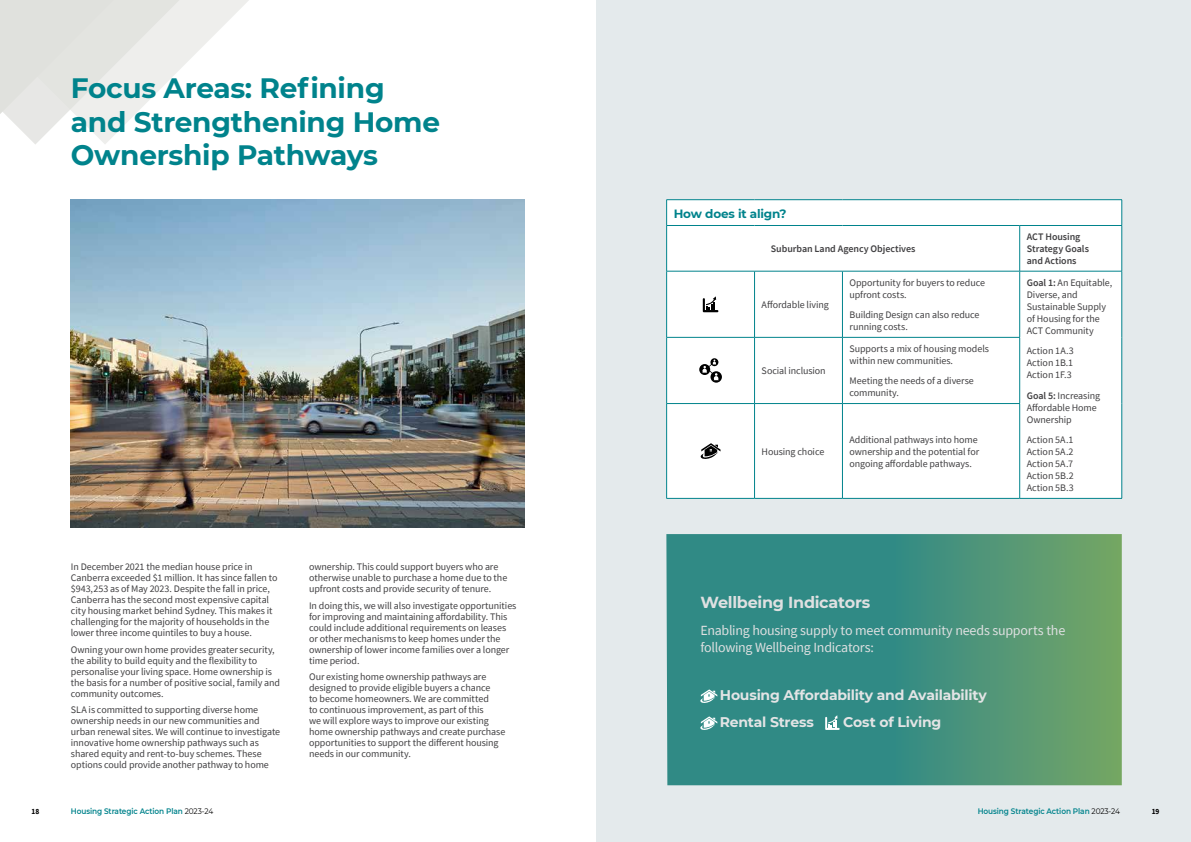
<style>
.page{position:relative;width:1191px;height:842px;background:#fff}
.page>*{position:absolute;margin:0;border:0;box-sizing:border-box;transform-origin:0 0}
.t1{font:700 28px/33.6px "Montserrat";letter-spacing:-.01em;color:#00838c}
.t2{font:700 16px "Montserrat";letter-spacing:-.02em;color:#dfe0e1}
.t3{font:14px/16.8px "Source Sans Pro";letter-spacing:-.02em;color:#dfe0e1}
.t4{font:700 14px/27px "Montserrat";letter-spacing:-.015em;color:#e3e4e5}
.t5{font:700 12px "Montserrat";letter-spacing:-.015em;color:#00838c}
.t6{font:10px/11px "Source Sans Pro";letter-spacing:-.01em;color:#414042}
.t7{font:600 10px/12px "Source Sans Pro";letter-spacing:-.005em;color:#414042}
.t8{font:600 8px "Montserrat";letter-spacing:-.01em;color:#00838c;scale:.92 1}
.t9{font:700 8px "Source Sans Pro";color:#000;scale:.92 1}
.s1{font-weight:600}
.s2{font-weight:400;color:#000}
</style>
<div class="page">
<svg style="left:0;top:0;width:249px;height:144px"></svg>
<div style="left:596px;top:0;width:595px;height:842px;background:#e4eaec"></div>
<svg style="left:666px;top:534px;width:455px;height:251px;background:#43917d"></svg>
<svg style="left:700px;top:689px;width:17px;height:15px"></svg>
<svg style="left:700px;top:716px;width:17px;height:15px"></svg>
<svg style="left:825px;top:715px;width:14px;height:15px"></svg>
<img style="left:71px;top:199px;width:453px;height:328px">
<svg style="left:667px;top:200px;width:454px;height:298px"></svg>
<hr style="left:666px;top:199px;width:88px;height:1px;background:#00838c">
<svg style="left:666px;top:200px;width:1px;height:25px"></svg>
<hr style="left:754px;top:199px;width:88px;height:1px;background:#00838c">
<hr style="left:842px;top:199px;width:177px;height:1px;background:#00838c">
<hr style="left:1019px;top:199px;width:103px;height:1px;background:#00838c">
<svg style="left:1121px;top:200px;width:1px;height:25px"></svg>
<hr style="left:666px;top:225px;width:88px;height:1px;background:#00838c">
<hr style="left:666px;top:226px;width:1px;height:45px;background:#00838c">
<hr style="left:754px;top:225px;width:88px;height:1px;background:#00838c">
<hr style="left:842px;top:225px;width:177px;height:1px;background:#00838c">
<hr style="left:1019px;top:225px;width:103px;height:1px;background:#00838c">
<hr style="left:1019px;top:226px;width:1px;height:45px;background:#00838c">
<hr style="left:1121px;top:226px;width:1px;height:45px;background:#00838c">
<hr style="left:666px;top:271px;width:88px;height:1px;background:#00838c">
<hr style="left:666px;top:271px;width:1px;height:66px;background:#00838c">
<hr style="left:754px;top:271px;width:88px;height:1px;background:#00838c">
<hr style="left:754px;top:271px;width:1px;height:66px;background:#00838c">
<hr style="left:842px;top:271px;width:177px;height:1px;background:#00838c">
<hr style="left:842px;top:271px;width:1px;height:66px;background:#00838c">
<hr style="left:1019px;top:271px;width:103px;height:1px;background:#00838c">
<hr style="left:1019px;top:271px;width:1px;height:66px;background:#00838c">
<hr style="left:1121px;top:271px;width:1px;height:66px;background:#00838c">
<hr style="left:666px;top:337px;width:88px;height:1px;background:#00838c">
<hr style="left:666px;top:338px;width:1px;height:65px;background:#00838c">
<hr style="left:754px;top:337px;width:88px;height:1px;background:#00838c">
<hr style="left:754px;top:338px;width:1px;height:65px;background:#00838c">
<hr style="left:842px;top:337px;width:178px;height:1px;background:#00838c">
<hr style="left:842px;top:338px;width:1px;height:65px;background:#00838c">
<hr style="left:1019px;top:338px;width:1px;height:65px;background:#00838c">
<hr style="left:1121px;top:337px;width:1px;height:66px;background:#00838c">
<hr style="left:666px;top:403px;width:88px;height:1px;background:#00838c">
<hr style="left:666px;top:404px;width:1px;height:94px;background:#00838c">
<hr style="left:754px;top:403px;width:88px;height:1px;background:#00838c">
<hr style="left:754px;top:404px;width:1px;height:94px;background:#00838c">
<hr style="left:842px;top:403px;width:178px;height:1px;background:#00838c">
<hr style="left:842px;top:404px;width:1px;height:94px;background:#00838c">
<hr style="left:1019px;top:404px;width:1px;height:94px;background:#00838c">
<hr style="left:1121px;top:403px;width:1px;height:95px;background:#00838c">
<hr style="left:666px;top:498px;width:88px;height:1px;background:#00838c">
<hr style="left:754px;top:498px;width:88px;height:1px;background:#00838c">
<hr style="left:842px;top:498px;width:177px;height:1px;background:#00838c">
<hr style="left:1019px;top:498px;width:103px;height:1px;background:#00838c">
<svg style="left:703px;top:296px;width:15px;height:16px"></svg>
<svg style="left:699px;top:358px;width:23px;height:25px"></svg>
<svg style="left:700px;top:443px;width:20px;height:17px"></svg>
<h1 class="t1" style="left:71px;top:70px;width:371px">Focus Areas: Refining and Strengthening Home<br>Ownership Pathways</h1>
<p class="t6" style="left:71px;top:561px;width:208px">In December 2021 the median house price in Canberra exceeded $1 million. It has since fallen to $943,253 as of May 2023. Despite the fall in price, Canberra has the second most expensive capital city housing market behind Sydney. This makes it challenging for the majority of households in the lower three income quintiles to buy a house.</p>
<p class="t6" style="left:71px;top:644px;width:211px">Owning your own home provides greater security, the ability to build equity and the flexibility to personalise your living space. Home ownership is the basis for a number of positive social, family and community outcomes.</p>
<p class="t6" style="left:71px;top:704px;width:211px">SLA is committed to supporting diverse home ownership needs in our new communities and urban renewal sites. We will continue to investigate innovative home ownership pathways such as shared equity and rent-to-buy schemes. These options could provide another pathway to home</p>
<p class="t6" style="left:309px;top:561px;width:200px">ownership. This could support buyers who are otherwise unable to purchase a home due to the upfront costs and provide security of tenure.</p>
<p class="t6" style="left:309px;top:600px;width:209px">In doing this, we will also investigate opportunities for improving and maintaining affordability. This could include additional requirements on leases or other mechanisms to keep homes under the ownership of lower income families over a longer time period.</p>
<p class="t6" style="left:309px;top:671px;width:198px">Our existing home ownership pathways are designed to provide eligible buyers a chance<br>to become homeowners. We are committed<br>to continuous improvement, as part of this<br>we will explore ways to improve our existing home ownership pathways and create purchase opportunities to support the different housing needs in our community.</p>
<p class="t5" style="left:673px;top:205px;width:114px">How does it align?</p>
<p class="t7" style="left:771px;top:243px;width:146px">Suburban Land Agency Objectives</p>
<p class="t6" style="left:761px;top:299px;width:69px">Affordable living</p>
<p class="t6" style="left:761px;top:365px;width:66px">Social inclusion</p>
<p class="t6" style="left:761px;top:446px;width:64px">Housing choice</p>
<p class="t6" style="left:849px;top:276px;width:137px;line-height:12px">Opportunity for buyers to reduce upfront costs.</p>
<p class="t6" style="left:849px;top:309px;width:132px;line-height:12px">Building Design can also reduce running costs.</p>
<p class="t6" style="left:849px;top:343px;width:141px;line-height:12px">Supports a mix of housing models within new communities.</p>
<p class="t6" style="left:849px;top:375px;width:126px;line-height:12px">Meeting the needs of a diverse community.</p>
<p class="t6" style="left:849px;top:433px;width:131px;line-height:12px">Additional pathways into home ownership and the potential for ongoing affordable pathways.</p>
<p class="t7" style="left:1026px;top:231px;width:64px">ACT Housing<br>Strategy Goals and Actions</p>
<p class="t6" style="left:1026px;top:276px;width:87px;line-height:12px"><span class="s1">Goal 1:</span> An Equitable,<br>Diverse, and<br>Sustainable Supply of Housing for the<br>ACT Community</p>
<p class="t6" style="left:1026px;top:345px;width:49px;line-height:12px;text-align:justify">Action 1A.3<br>Action 1B.1<br>Action 1F.3</p>
<p class="t6" style="left:1026px;top:389px;width:75px;line-height:12px"><span class="s1">Goal 5:</span> Increasing<br>Affordable Home<br>Ownership</p>
<p class="t6" style="left:1026px;top:434px;width:48px;line-height:12px;text-align:justify">Action 5A.1<br>Action 5A.2<br>Action 5A.7<br>Action 5B.2<br>Action 5B.3</p>
<h2 class="t2" style="left:700px;top:590px;width:171px">Wellbeing Indicators</h2>
<h3 class="t3" style="left:700px;top:622px;width:366px">Enabling housing supply to meet community needs supports the following Wellbeing Indicators:</h3>
<h3 class="t4" style="left:720px;top:681px;width:268px">Housing Affordability and Availability<br>Rental Stress</h3>
<h3 class="t4" style="left:843px;top:708px;width:99px">Cost of Living</h3>
<p class="t9" style="left:32px;top:805px;width:10px">18</p>
<p class="t8" style="left:71px;top:805px;width:156px">Housing Strategic Action Plan <span class="s2">2023-24</span></p>
<p class="t8" style="left:977px;top:805px;width:156px">Housing Strategic Action Plan <span class="s2">2023-24</span></p>
<p class="t9" style="left:1151px;top:805px;width:10px">19</p>
</div>
